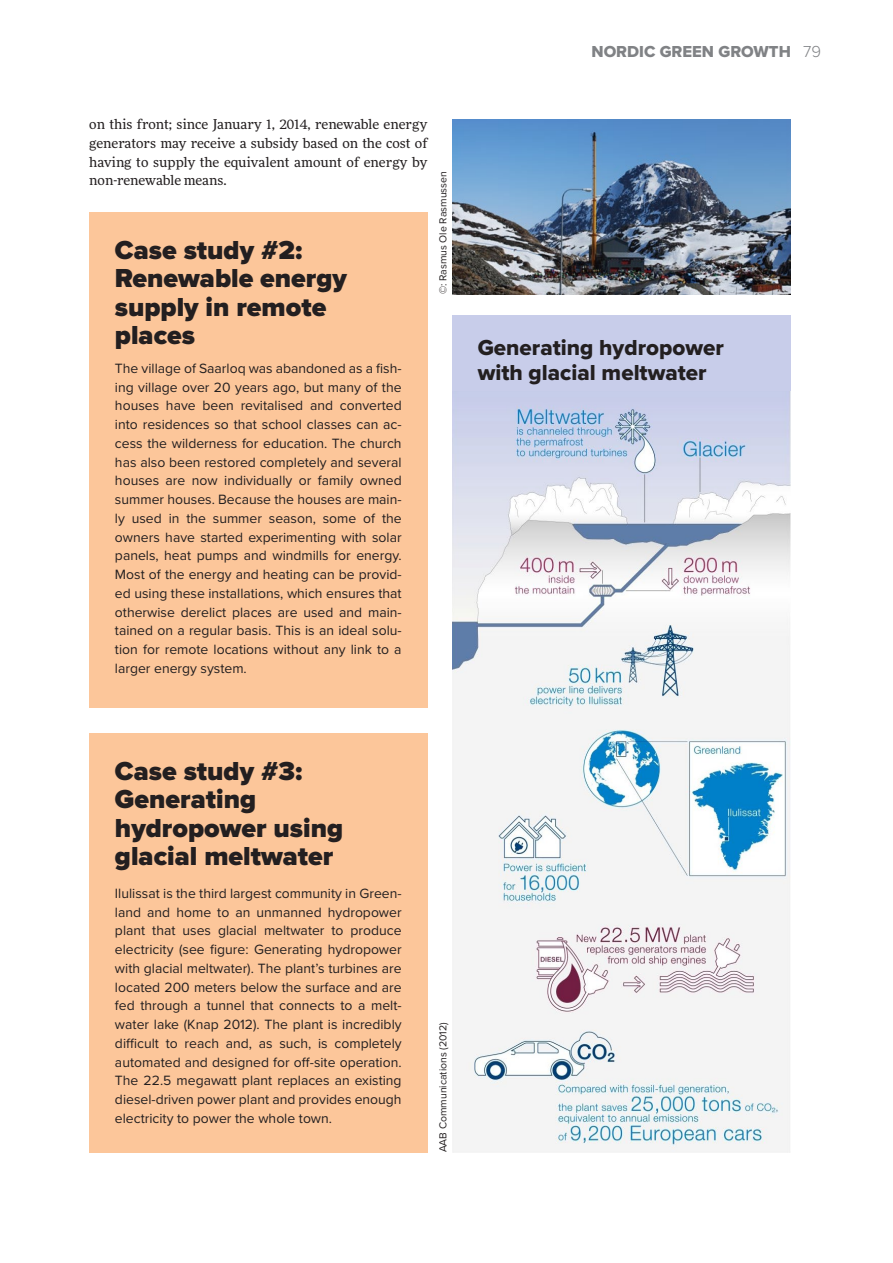
<style>
.page{position:relative;width:893px;height:1263px;background:#fff}
.page>*{position:absolute;margin:0;border:0;box-sizing:border-box;transform-origin:0 0}
.more-pikkuotsikko{font:900 27px/28.5px "Proxima Nova";color:#231f20}
.väliotsikko{font:22.5px/25.5px "Proxima Nova Extrabld";color:#231f20}
.t1{font:16.5px "Proxima Nova Extrabld";color:#808285}
.asides{font:13.95px/18.8px "Proxima Nova";color:#231f20;text-align:justify}
.leipis{font:13.5px/18.8px "More Pro";color:#231f20;text-align:justify}
.references{font:10.5px "Proxima Nova";color:#231f20}
.s1{font-family:"Proxima Nova";font-weight:300}
</style>
<div class="page">
<div style="left:453px;top:315px;width:338px;height:579px;background:#c8cdea"></div>
<div style="left:89px;top:212px;width:338px;height:496px;background:#fcc69a"></div>
<div style="left:89px;top:733px;width:338px;height:419px;background:#fcc69a"></div>
<img style="left:453px;top:391px;width:338px;height:761px">
<img style="left:453px;top:119px;width:338px;height:175px">
<p class="leipis" style="left:89px;top:114px;width:340px">on this front; since January 1, 2014, renewable energy generators may receive a subsidy based on the cost of having to supply the equivalent amount of energy by non-renewable means.</p>
<p class="more-pikkuotsikko" style="left:115px;top:237px;width:233px">Case study #2:<br>Renewable energy supply in remote places</p>
<p class="asides" style="left:115px;top:359px;width:288px">The village of Saarloq was abandoned as a fish&shy;ing village over 20 years ago, but many of the houses have been revitalised and converted into residences so that school classes can ac&shy;cess the wilderness for education. The church has also been restored completely and several houses are now individually or family owned summer houses. Because the houses are main&shy;ly used in the summer season, some of the owners have started experimenting with solar panels, heat pumps and windmills for energy.<br>Most of the energy and heating can be provid&shy;ed using these installations, which ensures that otherwise derelict places are used and main&shy;tained on a regular basis. This is an ideal solu&shy;tion for remote locations without any link to a larger energy system.</p>
<p class="references" style="left:437px;top:294px;width:125px;rotate:-90deg">©: Rasmus Ole Rasmussen</p>
<p class="t1" style="left:591px;top:41px;width:231px">NORDIC GREEN GROWTH <span class="s1">79</span></p>
<p class="väliotsikko" style="left:478px;top:335px;width:248px">Generating hydropower with glacial meltwater</p>
<p class="more-pikkuotsikko" style="left:115px;top:758px;width:230px">Case study #3:<br>Generating hydropower using glacial meltwater</p>
<p class="asides" style="left:115px;top:884px;width:288px">Ilulissat is the third largest community in Green&shy;land and home to an unmanned hydropower plant that uses glacial meltwater to produce electricity (see figure: Generating hydropower with glacial meltwater). The plant’s turbines are located 200 meters below the surface and are fed through a tunnel that connects to a melt&shy;water lake (Knap 2012). The plant is incredibly difficult to reach and, as such, is completely automated and designed for off-site operation.<br>The 22.5 megawatt plant replaces an existing diesel-driven power plant and provides enough electricity to power the whole town.</p>
<p class="references" style="left:437px;top:1152px;width:132px;rotate:-90deg">AAB Communications (2012)</p>
</div>
